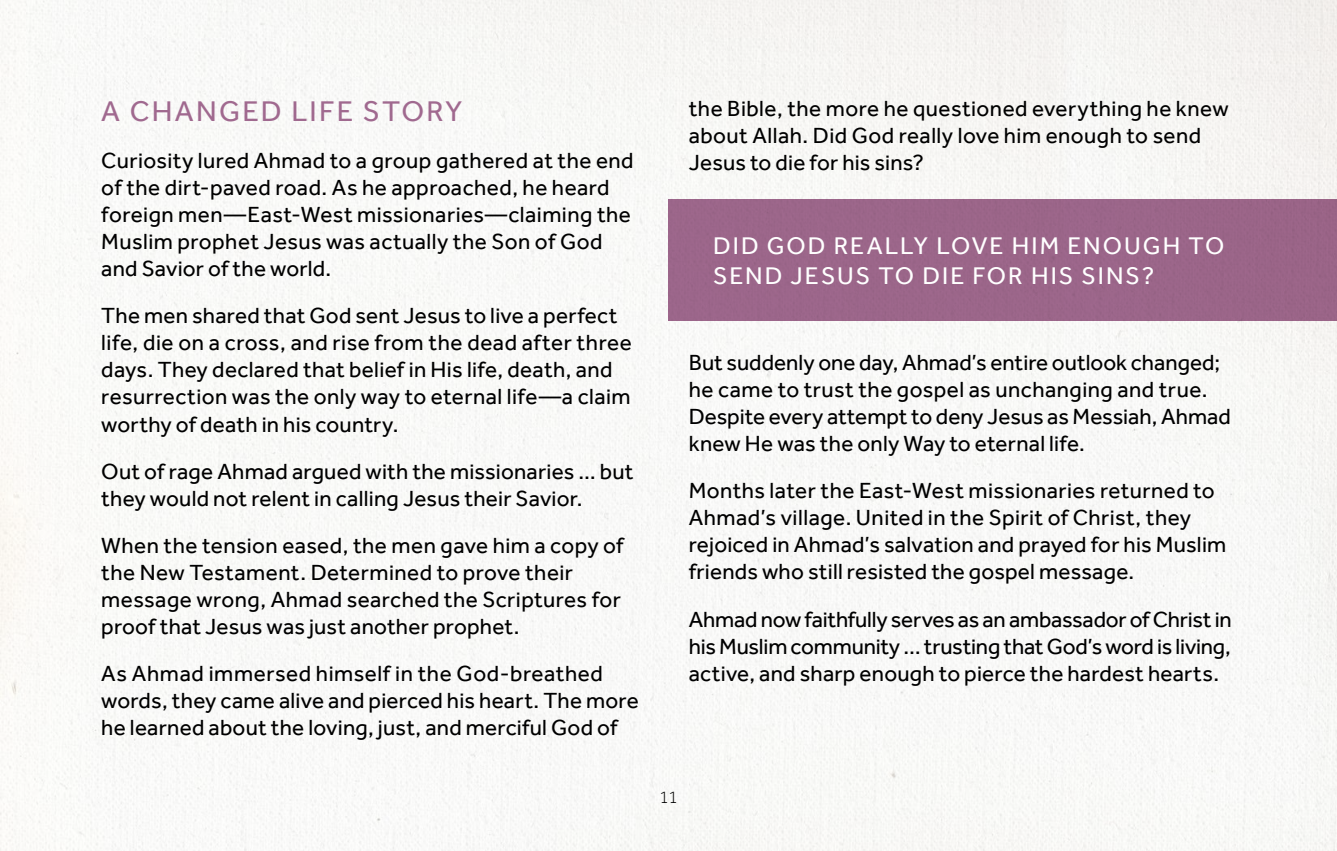
<style>
.page{position:relative;width:1337px;height:851px;background:#fff}
.page>*{position:absolute;margin:0;border:0;box-sizing:border-box;transform-origin:0 0}
.t1{font:29.25px "Effra";letter-spacing:.075em;color:#a0698f}
.t2{font:24.75px/29.7px "Effra";letter-spacing:.085em;color:#fff}
.t3{font:22.5px/27px "Effra";letter-spacing:.015em;color:#000}
.t4{font:300 18px "Effra";color:#000}
</style>
<div class="page">
<img style="left:0;top:0;width:1336px;height:850px">
<div style="left:668px;top:199px;width:668px;height:122px;background:#a0698f"></div>
<h1 class="t1" style="left:101px;top:94px;width:363px">A CHANGED LIFE STORY</h1>
<p class="t3" style="left:101px;top:147px;width:534px">Curiosity lured Ahmad to a group gathered at the end of the dirt-paved road. As he approached, he heard foreign men—East-West missionaries—claiming the Muslim prophet Jesus was actually the Son of God and Savior of the world.</p>
<p class="t3" style="left:101px;top:302px;width:532px">The men shared that God sent Jesus to live a perfect life, die on a cross, and rise from the dead after three days. They declared that belief in His life, death, and resurrection was the only way to eternal life—a claim worthy of death in his country.</p>
<p class="t3" style="left:101px;top:457px;width:534px">Out of rage Ahmad argued with the missionaries … but they would not relent in calling Jesus their Savior.</p>
<p class="t3" style="left:101px;top:531px;width:524px">When the tension eased, the men gave him a copy of the New Testament. Determined to prove their message wrong, Ahmad searched the Scriptures for proof that Jesus was just another prophet.</p>
<p class="t3" style="left:101px;top:660px;width:539px">As Ahmad immersed himself in the God-breathed words, they came alive and pierced his heart. The more he learned about the loving, just, and merciful God of</p>
<p class="t3" style="left:688px;top:95px;width:541px">the Bible, the more he questioned everything he knew about Allah. Did God really love him enough to send<br>Jesus to die for his sins?</p>
<p class="t2" style="left:713px;top:230px;width:513px">DID GOD REALLY LOVE HIM ENOUGH TO<br>SEND JESUS TO DIE FOR HIS SINS?</p>
<p class="t3" style="left:688px;top:349px;width:544px">But suddenly one day, Ahmad’s entire outlook changed; he came to trust the gospel as unchanging and true.<br>Despite every attempt to deny Jesus as Messiah, Ahmad knew He was the only Way to eternal life.</p>
<p class="t3" style="left:688px;top:477px;width:539px">Months later the East-West missionaries returned to Ahmad’s village. United in the Spirit of Christ, they rejoiced in Ahmad’s salvation and prayed for his Muslim friends who still resisted the gospel message.</p>
<p class="t3" style="left:688px;top:605px;width:544px;text-align:justify">Ahmad now faithfully serves as an ambassador of Christ in his Muslim community … trusting that God’s word is living, active, and sharp enough to pierce the hardest hearts.</p>
<p class="t4" style="left:659px;top:785px;width:20px">11</p>
</div>
